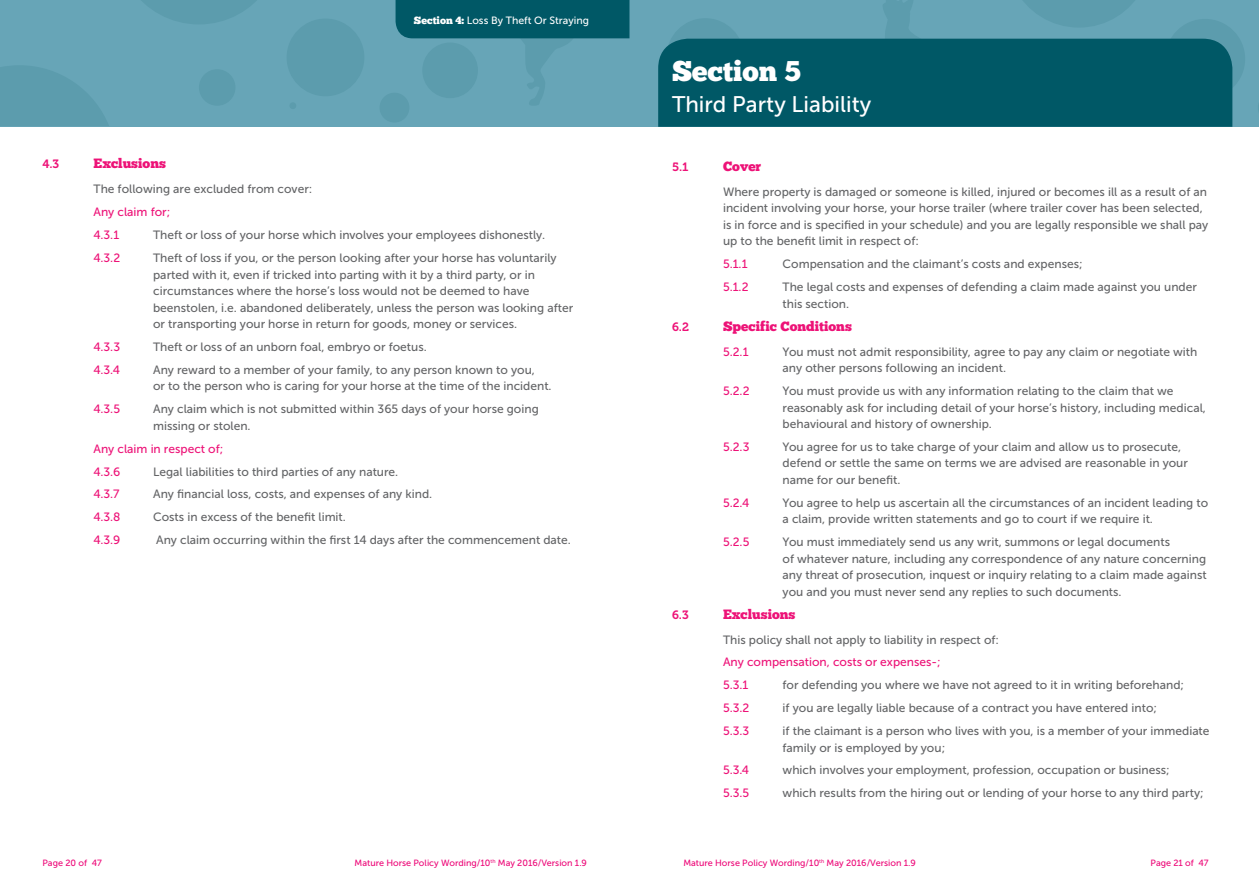
<style>
.page{position:relative;width:1259px;height:893px;background:#fff}
.page>*{position:absolute;margin:0;border:0;box-sizing:border-box;transform-origin:0 0}
.t1{font:28.5px "Chunk Five";color:#fff}
.t2{font:22.5px "Museo Sans 500";color:#fff}
.t3{font:13.5px "Chunk Five";color:#ed1277}
.t4{font:12px/16.5px "Museo Sans 500";color:#636466}
.t5{font:12px/22.8px "Museo Sans 500";color:#ed1277}
.t6{font:12px "Museo 700";color:#ed1277}
.t7{font:10.5px "Museo Sans 500";color:#fff}
.t8{font:9px "Museo Sans 500";color:#ed0677}
.s1{font-family:"Chunk Five"}
</style>
<div class="page">
<div style="left:0;top:0;width:1259px;height:126px;background:#67a5b7"></div>
<div style="left:199px;top:69px;width:36px;height:37px;background:#5c9cad;border-radius:50%"></div>
<div style="left:287px;top:19px;width:77px;height:77px;background:#5c9cad;border-radius:50%"></div>
<div style="left:666px;top:18px;width:78px;height:78px;background:#5c9cad;border-radius:50%"></div>
<div style="left:1165px;top:19px;width:80px;height:80px;background:#5c9cad;border-radius:50%"></div>
<div style="left:379px;top:93px;width:30px;height:30px;background:#5c9cad;border-radius:50%"></div>
<div style="left:289px;top:102px;width:7px;height:7px;background:#5c9cad;border-radius:50%"></div>
<svg style="left:0;top:66px;width:109px;height:60px"></svg>
<svg style="left:142px;top:0;width:114px;height:24px"></svg>
<svg style="left:882px;top:0;width:102px;height:39px"></svg>
<svg style="left:1023px;top:0;width:112px;height:27px"></svg>
<svg style="left:395px;top:0;width:234px;height:105px"></svg>
<div style="left:658px;top:39px;width:574px;height:88px;background:#005866"></div>
<p class="t7" style="left:414px;top:14px;width:176px"><span class="s1">Section 4:</span> Loss By Theft Or Straying</p>
<p class="t6" style="left:43px;top:158px;width:18px">4.3</p>
<p class="t3" style="left:94px;top:156px;width:74px">Exclusions</p>
<p class="t4" style="left:94px;top:181px;width:220px">The following are excluded from cover:</p>
<p class="t5" style="left:94px;top:201px;width:78px">Any claim for;<br>4.3.1</p>
<p class="t4" style="left:153px;top:227px;width:393px">Theft or loss of your horse which involves your employees dishonestly.</p>
<p class="t5" style="left:94px;top:247px;width:28px">4.3.2</p>
<p class="t4" style="left:153px;top:250px;width:421px">Theft of loss if you, or the person looking after your horse has voluntarily parted with it, even if tricked into parting with it by a third party, or in circumstances where the horse’s loss would not be deemed to have beenstolen, i.e. abandoned deliberately, unless the person was looking after or transporting your horse in return for goods, money or services.</p>
<p class="t5" style="left:94px;top:335px;width:28px">4.3.3</p>
<p class="t4" style="left:153px;top:339px;width:275px">Theft or loss of an unborn foal, embryo or foetus.</p>
<p class="t5" style="left:94px;top:358px;width:28px">4.3.4</p>
<p class="t4" style="left:153px;top:362px;width:400px">Any reward to a member of your family, to any person known to you,<br>or to the person who is caring for your horse at the time of the incident.</p>
<p class="t5" style="left:94px;top:398px;width:28px">4.3.5</p>
<p class="t4" style="left:153px;top:401px;width:387px">Any claim which is not submitted within 365 days of your horse going missing or stolen.</p>
<p class="t5" style="left:94px;top:437px;width:131px">Any claim in respect of;<br>4.3.6</p>
<p class="t4" style="left:153px;top:463px;width:247px">Legal liabilities to third parties of any nature.</p>
<p class="t5" style="left:94px;top:483px;width:28px">4.3.7</p>
<p class="t4" style="left:153px;top:486px;width:281px">Any financial loss, costs, and expenses of any kind.</p>
<p class="t5" style="left:94px;top:506px;width:28px">4.3.8</p>
<p class="t4" style="left:153px;top:509px;width:194px">Costs in excess of the benefit limit.</p>
<p class="t5" style="left:94px;top:529px;width:28px">4.3.9</p>
<p class="t4" style="left:156px;top:532px;width:416px">Any claim occurring within the first 14 days after the commencement date.</p>
<h1 class="t1" style="left:672px;top:54px;width:130px">Section 5</h1>
<h2 class="t2" style="left:672px;top:92px;width:201px">Third Party Liability</h2>
<p class="t6" style="left:672px;top:160px;width:18px">5.1</p>
<p class="t3" style="left:723px;top:158px;width:40px">Cover</p>
<p class="t4" style="left:723px;top:184px;width:487px">Where property is damaged or someone is killed, injured or becomes ill as a result of an incident involving your horse, your horse trailer (where trailer cover has been selected, is in force and is specified in your schedule) and you are legally responsible we shall pay up to the benefit limit in respect of:</p>
<p class="t5" style="left:723px;top:253px;width:26px">5.1.1</p>
<p class="t4" style="left:782px;top:256px;width:301px">Compensation and the claimant’s costs and expenses;</p>
<p class="t5" style="left:723px;top:276px;width:27px">5.1.2</p>
<p class="t4" style="left:782px;top:279px;width:416px">The legal costs and expenses of defending a claim made against you under this section.</p>
<p class="t6" style="left:672px;top:320px;width:19px">6.2</p>
<p class="t3" style="left:723px;top:318px;width:130px">Specific Conditions</p>
<p class="t5" style="left:723px;top:340px;width:27px">5.2.1</p>
<p class="t4" style="left:782px;top:343px;width:416px">You must not admit responsibility, agree to pay any claim or negotiate with any other persons following an incident.</p>
<p class="t5" style="left:723px;top:379px;width:28px">5.2.2</p>
<p class="t4" style="left:782px;top:383px;width:425px">You must provide us with any information relating to the claim that we reasonably ask for including detail of your horse’s history, including medical, behavioural and history of ownership.</p>
<p class="t5" style="left:723px;top:435px;width:28px">5.2.3</p>
<p class="t4" style="left:782px;top:439px;width:407px">You agree for us to take charge of your claim and allow us to prosecute, defend or settle the same on terms we are advised are reasonable in your name for our benefit.</p>
<p class="t5" style="left:723px;top:491px;width:28px">5.2.4</p>
<p class="t4" style="left:782px;top:494px;width:427px">You agree to help us ascertain all the circumstances of an incident leading to a claim, provide written statements and go to court if we require it.</p>
<p class="t5" style="left:723px;top:531px;width:28px">5.2.5</p>
<p class="t4" style="left:782px;top:534px;width:425px">You must immediately send us any writ, summons or legal documents<br>of whatever nature, including any correspondence of any nature concerning any threat of prosecution, inquest or inquiry relating to a claim made against you and you must never send any replies to such documents.</p>
<p class="t6" style="left:672px;top:608px;width:18px">6.3</p>
<p class="t3" style="left:723px;top:606px;width:74px">Exclusions</p>
<p class="t4" style="left:723px;top:631px;width:277px">This policy shall not apply to liability in respect of:</p>
<p class="t5" style="left:723px;top:651px;width:219px">Any compensation, costs or expenses-;<br>5.3.1</p>
<p class="t4" style="left:782px;top:677px;width:403px">for defending you where we have not agreed to it in writing beforehand;</p>
<p class="t5" style="left:723px;top:697px;width:28px">5.3.2</p>
<p class="t4" style="left:782px;top:700px;width:376px">if you are legally liable because of a contract you have entered into;</p>
<p class="t5" style="left:723px;top:720px;width:28px">5.3.3</p>
<p class="t4" style="left:782px;top:723px;width:428px">if the claimant is a person who lives with you, is a member of your immediate family or is employed by you;</p>
<p class="t5" style="left:723px;top:759px;width:28px">5.3.4</p>
<p class="t4" style="left:782px;top:762px;width:388px">which involves your employment, profession, occupation or business;</p>
<p class="t5" style="left:723px;top:782px;width:28px">5.3.5</p>
<p class="t4" style="left:782px;top:785px;width:422px">which results from the hiring out or lending of your horse to any third party;</p>
<p class="t8" style="left:43px;top:858px;width:61px">Page 20 of 47</p>
<p class="t8" style="left:354px;top:858px;width:234px">Mature Horse Policy Wording/10<sup>th</sup> May 2016/Version 1.9</p>
<p class="t8" style="left:1150px;top:858px;width:60px">Page 21 of 47</p>
<p class="t8" style="left:683px;top:858px;width:234px">Mature Horse Policy Wording/10<sup>th</sup> May 2016/Version 1.9</p>
</div>
